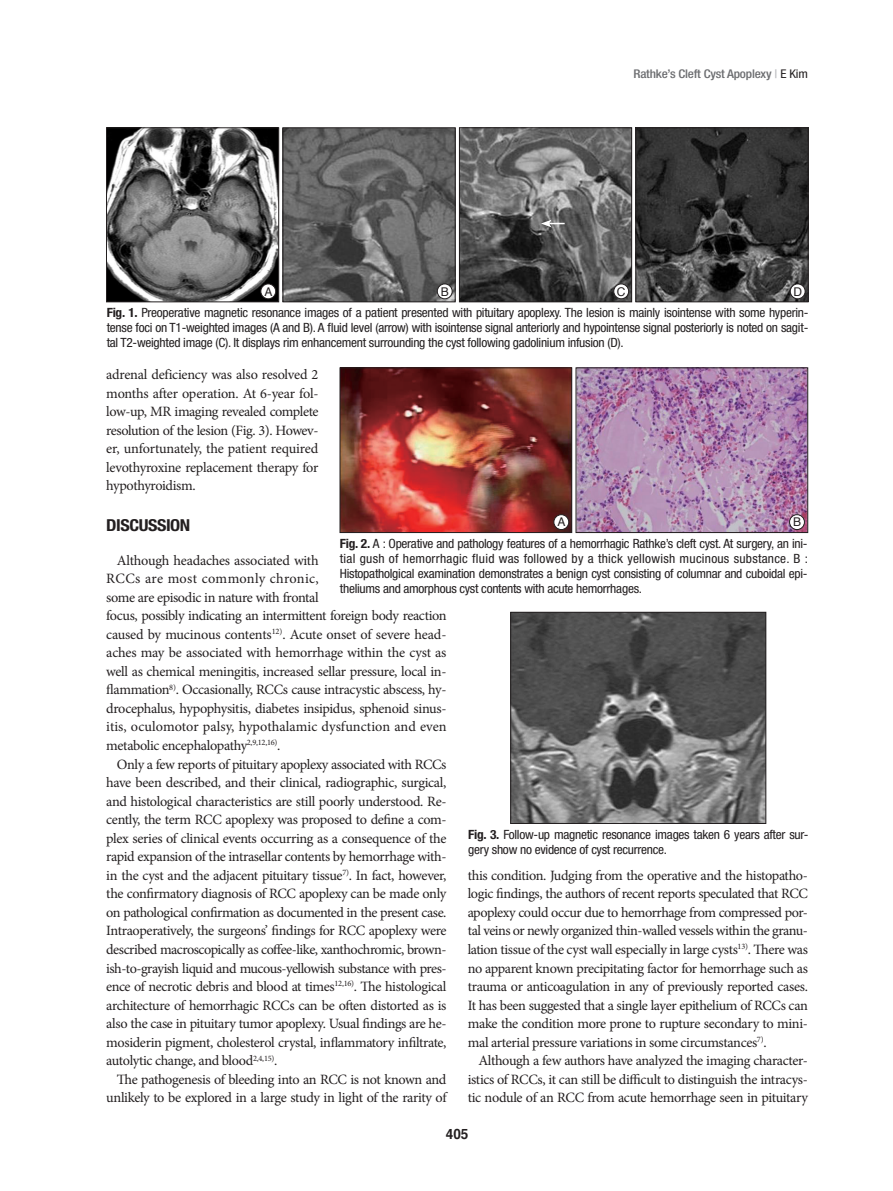
<style>
.page{position:relative;width:893px;height:1191px;background:#fff}
.page>*{position:absolute;margin:0;border:0;box-sizing:border-box;transform-origin:0 0}
.t1{font:700 condensed 16.5px "Helvetica Neue LT Std";letter-spacing:-.025em;color:#231f20;scale:1.1 1}
.t2{font:14.25px/18.6px "Minion Pro";letter-spacing:-.025em;color:#231f20;text-align:justify}
.t3{font:700 14.25px "Helvetica";color:#231f20;scale:.95 1}
.t4{font:condensed 12.75px/15px "Helvetica Neue LT Std";letter-spacing:-.02em;color:#231f20;text-align:justify;scale:1.05 1}
.t5{font:500 condensed 12px "Helvetica Neue LT Std";letter-spacing:-.015em;color:#6c6d70;scale:1.1 1}
.t6{font:12px "Helvetica";color:#231f20}
.s1{color:#bcbdc0}
.s2{font-weight:400;color:#231f20}
.s3{font-weight:700}
</style>
<div class="page">
<img style="left:108px;top:130px;width:169px;height:170px">
<div style="left:106px;top:128px;width:173px;height:174px;border:1px solid #231f20"></div>
<img style="left:285px;top:130px;width:168px;height:170px">
<div style="left:283px;top:128px;width:172px;height:174px;border:1px solid #231f20"></div>
<img style="left:461px;top:130px;width:169px;height:170px">
<div style="left:459px;top:128px;width:173px;height:174px;border:1px solid #231f20"></div>
<img style="left:638px;top:130px;width:168px;height:170px">
<div style="left:636px;top:128px;width:172px;height:174px;border:1px solid #231f20"></div>
<div style="left:261px;top:284px;width:15px;height:15px;background:#fff;border-radius:50%"></div>
<div style="left:261px;top:284px;width:15px;height:15px;border:1px solid #231f20;border-radius:50%"></div>
<div style="left:437px;top:284px;width:15px;height:15px;background:#fff;border-radius:50%"></div>
<div style="left:437px;top:284px;width:15px;height:15px;border:1px solid #231f20;border-radius:50%"></div>
<div style="left:614px;top:284px;width:15px;height:15px;background:#fff;border-radius:50%"></div>
<div style="left:614px;top:284px;width:15px;height:15px;border:1px solid #231f20;border-radius:50%"></div>
<div style="left:790px;top:284px;width:15px;height:15px;background:#fff;border-radius:50%"></div>
<div style="left:790px;top:284px;width:15px;height:15px;border:1px solid #231f20;border-radius:50%"></div>
<img style="left:342px;top:370px;width:228px;height:161px">
<div style="left:340px;top:368px;width:232px;height:165px;border:1px solid #231f20"></div>
<img style="left:578px;top:370px;width:228px;height:161px">
<div style="left:576px;top:368px;width:232px;height:165px;border:1px solid #231f20"></div>
<div style="left:554px;top:514px;width:15px;height:15px;background:#fff;border-radius:50%"></div>
<div style="left:554px;top:514px;width:15px;height:16px;border:1px solid #231f20;border-radius:50%"></div>
<div style="left:789px;top:514px;width:15px;height:15px;background:#fff;border-radius:50%"></div>
<div style="left:789px;top:514px;width:16px;height:16px;border:1px solid #231f20;border-radius:50%"></div>
<img style="left:512px;top:614px;width:252px;height:207px">
<div style="left:510px;top:612px;width:256px;height:211px;border:1px solid #231f20"></div>
<svg style="left:541px;top:220px;width:24px;height:7px"></svg>
<p class="t5" style="left:633px;top:67px;width:160px">Rathke’s Cleft Cyst Apoplexy <span class="s1">|</span> <span class="s2">E Kim</span></p>
<p class="t6" style="left:265px;top:282px;width:10px">A</p>
<p class="t6" style="left:441px;top:282px;width:10px">B</p>
<p class="t6" style="left:617px;top:282px;width:10px">C</p>
<p class="t6" style="left:793px;top:282px;width:10px">D</p>
<p class="t4" style="left:107px;top:305px;width:670px"><span class="s3">Fig. 1.</span> Preoperative magnetic resonance images of a patient presented with pituitary apoplexy. The lesion is mainly isointense with some hyperin&shy;tense foci on T1-weighted images (A and B). A fluid level (arrow) with isointense signal anteriorly and hypointense signal posteriorly is noted on sagit&shy;tal T2-weighted image (C). It displays rim enhancement surrounding the cyst following gadolinium infusion (D).</p>
<p class="t2" style="left:106px;top:365px;width:214px">adrenal deficiency was also resolved 2 months after operation. At 6-year fol&shy;low-up, MR imaging revealed complete resolution of the lesion (Fig. 3). Howev&shy;er, unfortunately, the patient required levothyroxine replacement therapy for hypothyroidism.</p>
<p class="t1" style="left:106px;top:515px;width:78px">DISCUSSION</p>
<p class="t2" style="left:106px;top:551px;width:342px;text-align:left;text-indent:11px">Although headaches associated with<br>RCCs are most commonly chronic,<br>some are episodic in nature with frontal<br>focus, possibly indicating an intermittent foreign body reaction caused by mucinous contents<sup>12)</sup>. Acute onset of severe head&shy;aches may be associated with hemorrhage within the cyst as well as chemical meningitis, increased sellar pressure, local in&shy;flammation<sup>8)</sup>. Occasionally, RCCs cause intracystic abscess, hy&shy;drocephalus, hypophysitis, diabetes insipidus, sphenoid sinus&shy;itis, oculomotor palsy, hypothalamic dysfunction and even metabolic encephalopathy<sup>2,9,12,16)</sup>.</p>
<p class="t2" style="left:106px;top:754px;width:342px;text-indent:11px">Only a few reports of pituitary apoplexy associated with RCCs have been described, and their clinical, radiographic, surgical, and histological characteristics are still poorly understood. Re&shy;cently, the term RCC apoplexy was proposed to define a com&shy;plex series of clinical events occurring as a consequence of the rapid expansion of the intrasellar contents by hemorrhage with&shy;in the cyst and the adjacent pituitary tissue<sup>7)</sup>. In fact, however, the confirmatory diagnosis of RCC apoplexy can be made only on pathological confirmation as documented in the present case.<br>Intraoperatively, the surgeons’ findings for RCC apoplexy were described macroscopically as coffee-like, xanthochromic, brown&shy;ish-to-grayish liquid and mucous-yellowish substance with pres&shy;ence of necrotic debris and blood at times<sup>12,16)</sup>. The histological architecture of hemorrhagic RCCs can be often distorted as is also the case in pituitary tumor apoplexy. Usual findings are he&shy;mosiderin pigment, cholesterol crystal, inflammatory infiltrate, autolytic change, and blood<sup>2,4,15)</sup>.</p>
<p class="t2" style="left:106px;top:1070px;width:342px;text-align:right">The pathogenesis of bleeding into an RCC is not known and unlikely to be explored in a large study in light of the rarity of</p>
<p class="t6" style="left:558px;top:513px;width:10px">A</p>
<p class="t6" style="left:793px;top:513px;width:10px">B</p>
<p class="t4" style="left:340px;top:535px;width:447px"><span class="s3">Fig. 2.</span> A : Operative and pathology features of a hemorrhagic Rathke’s cleft cyst. At surgery, an ini&shy;tial gush of hemorrhagic fluid was followed by a thick yellowish mucinous substance. B :<br>Histopatholgical examination demonstrates a benign cyst consisting of columnar and cuboidal epi&shy;theliums and amorphous cyst contents with acute hemorrhages.</p>
<p class="t4" style="left:468px;top:826px;width:325px"><span class="s3">Fig. 3.</span> Follow-up magnetic resonance images taken 6 years after sur&shy;gery show no evidence of cyst recurrence.</p>
<p class="t2" style="left:468px;top:866px;width:342px">this condition. Judging from the operative and the histopatho&shy;logic findings, the authors of recent reports speculated that RCC apoplexy could occur due to hemorrhage from compressed por&shy;tal veins or newly organized thin-walled vessels within the granu&shy;lation tissue of the cyst wall especially in large cysts<sup>13)</sup>. There was no apparent known precipitating factor for hemorrhage such as trauma or anticoagulation in any of previously reported cases.<br>It has been suggested that a single layer epithelium of RCCs can make the condition more prone to rupture secondary to mini&shy;mal arterial pressure variations in some circumstances<sup>7)</sup>.</p>
<p class="t2" style="left:468px;top:1051px;width:342px;text-indent:11px">Although a few authors have analyzed the imaging character&shy;istics of RCCs, it can still be difficult to distinguish the intracys&shy;tic nodule of an RCC from acute hemorrhage seen in pituitary</p>
<p class="t3" style="left:446px;top:1123px;width:25px">405</p>
</div>
